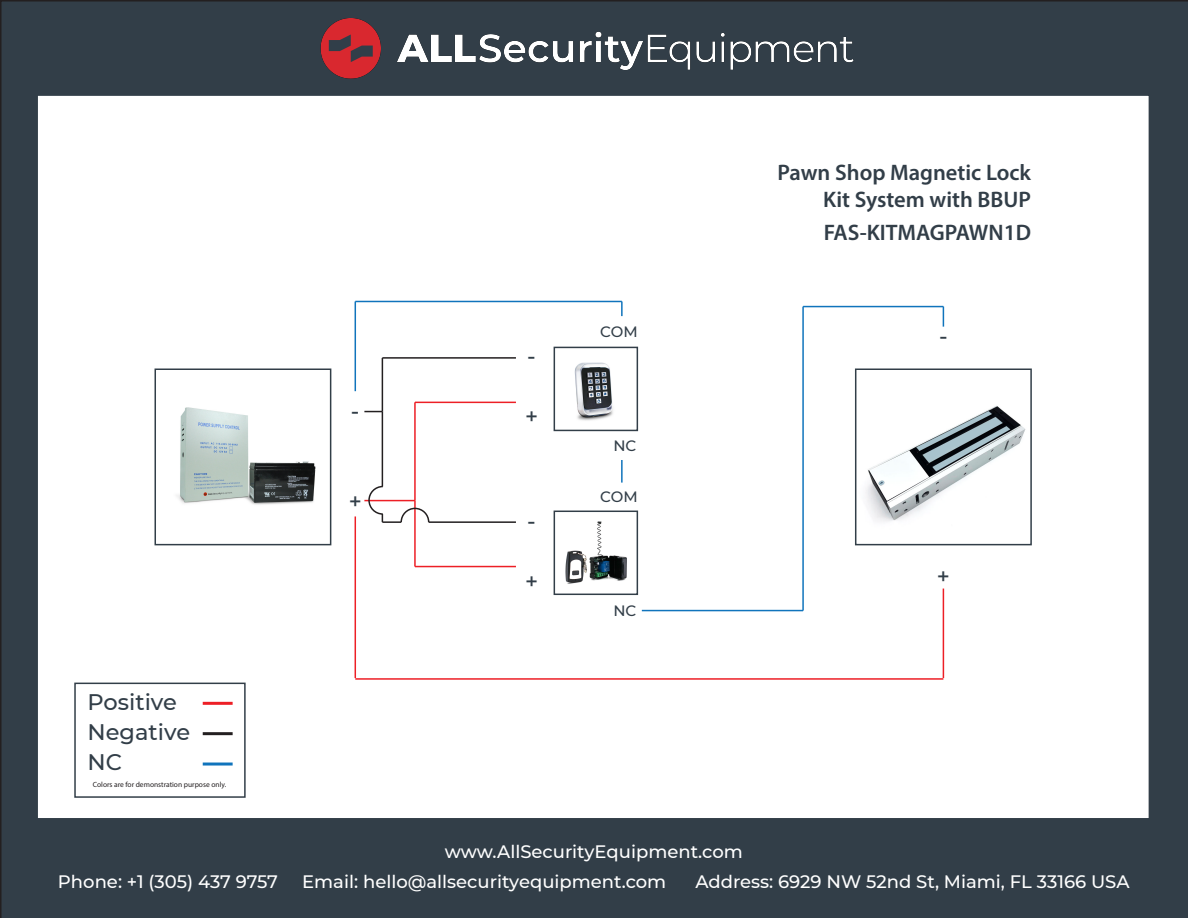
<style>
.page{position:relative;width:1188px;height:918px;background:#323e48}
.page>*{position:absolute;margin:0;border:0;box-sizing:border-box;transform-origin:0 0}
.t1{font:600 22.5px/27px "Myriad Pro";color:#323e48;text-align:right}
.t2{font:500 22.5px/30px "Montserrat";color:#323e48}
.t3{font:500 18px "Montserrat";color:#fff}
.t4{font:500 15px "Montserrat";color:#323e48}
.t5{font:7.5px "Myriad Pro";color:#231f20}
</style>
<div class="page">
<div style="left:36px;top:94px;width:1114px;height:726px;background:#fff;border:2px solid #323e48"></div>
<img style="left:286px;top:0;width:617px;height:97px">
<img style="left:855px;top:368px;width:177px;height:178px">
<div style="left:855px;top:369px;width:177px;height:176px;border:2px solid #323e48"></div>
<img style="left:176px;top:407px;width:140px;height:98px">
<div style="left:155px;top:369px;width:176px;height:176px;border:2px solid #323e48"></div>
<img style="left:574px;top:362px;width:39px;height:59px">
<div style="left:554px;top:347px;width:84px;height:84px;border:2px solid #323e48"></div>
<img style="left:565px;top:521px;width:62px;height:63px">
<div style="left:554px;top:511px;width:84px;height:84px;border:2px solid #323e48"></div>
<div style="left:74px;top:683px;width:172px;height:115px;border:2px solid #323e48"></div>
<hr style="left:203px;top:702px;width:30px;height:3px;background:#ed1f26">
<hr style="left:203px;top:732px;width:30px;height:3px;background:#231f20">
<hr style="left:203px;top:763px;width:30px;height:3px;background:#1074bc">
<hr style="left:355px;top:678px;width:588px;height:2px;background:#ed1f26">
<hr style="left:943px;top:589px;width:1px;height:89px;background:#ed1f26">
<hr style="left:355px;top:516px;width:1px;height:162px;background:#ed1f26">
<hr style="left:364px;top:500px;width:51px;height:1px;background:#ed1f26">
<hr style="left:414px;top:501px;width:2px;height:66px;background:#ed1f26">
<hr style="left:414px;top:402px;width:2px;height:99px;background:#ed1f26">
<hr style="left:415px;top:402px;width:101px;height:1px;background:#ed1f26">
<hr style="left:415px;top:566px;width:101px;height:1px;background:#ed1f26">
<hr style="left:355px;top:301px;width:1px;height:90px;background:#1074bc">
<hr style="left:355px;top:301px;width:267px;height:1px;background:#1074bc">
<svg style="left:621px;top:301px;width:2px;height:15px"></svg>
<hr style="left:621px;top:460px;width:2px;height:23px;background:#1074bc">
<hr style="left:642px;top:610px;width:161px;height:1px;background:#1074bc">
<hr style="left:802px;top:307px;width:2px;height:304px;background:#1074bc">
<hr style="left:803px;top:306px;width:140px;height:1px;background:#1074bc">
<svg style="left:943px;top:307px;width:1px;height:20px"></svg>
<svg style="left:364px;top:411px;width:18px;height:1px"></svg>
<hr style="left:382px;top:358px;width:1px;height:54px;background:#231f20">
<hr style="left:382px;top:357px;width:134px;height:2px;background:#231f20">
<hr style="left:382px;top:412px;width:1px;height:75px;background:#231f20">
<hr style="left:429px;top:521px;width:87px;height:2px;background:#231f20">
<svg style="left:368px;top:485px;width:62px;height:39px"></svg>
<p class="t2" style="left:88px;top:687px;width:104px">Positive<br>Negative<br>NC</p>
<p class="t5" style="left:93px;top:780px;width:135px">Colors are for demonstration purpose only.</p>
<p class="t2" style="left:351px;top:395px;width:10px">-</p>
<p class="t2" style="left:349px;top:485px;width:15px">+</p>
<p class="t2" style="left:527px;top:340px;width:10px">-</p>
<p class="t2" style="left:525px;top:400px;width:15px">+</p>
<p class="t2" style="left:527px;top:505px;width:10px">-</p>
<p class="t2" style="left:525px;top:565px;width:15px">+</p>
<p class="t4" style="left:600px;top:322px;width:39px">COM</p>
<p class="t4" style="left:613px;top:435px;width:25px">NC</p>
<p class="t4" style="left:600px;top:486px;width:39px">COM</p>
<p class="t4" style="left:613px;top:600px;width:25px">NC</p>
<p class="t1" style="left:778px;top:158px;width:255px">Pawn Shop Magnetic Lock<br>Kit System with BBUP</p>
<p class="t1" style="left:824px;top:218px;width:209px">FAS-KITMAGPAWN1D</p>
<p class="t2" style="left:939px;top:320px;width:10px">-</p>
<p class="t2" style="left:937px;top:561px;width:15px">+</p>
<p class="t3" style="left:445px;top:839px;width:299px">www.AllSecurityEquipment.com</p>
<p class="t3" style="left:58px;top:869px;width:222px">Phone: +1 (305) 437 9757</p>
<p class="t3" style="left:302px;top:869px;width:366px">Email: hello@allsecurityequipment.com</p>
<p class="t3" style="left:695px;top:869px;width:436px">Address: 6929 NW 52nd St, Miami, FL 33166 USA</p>
</div>
